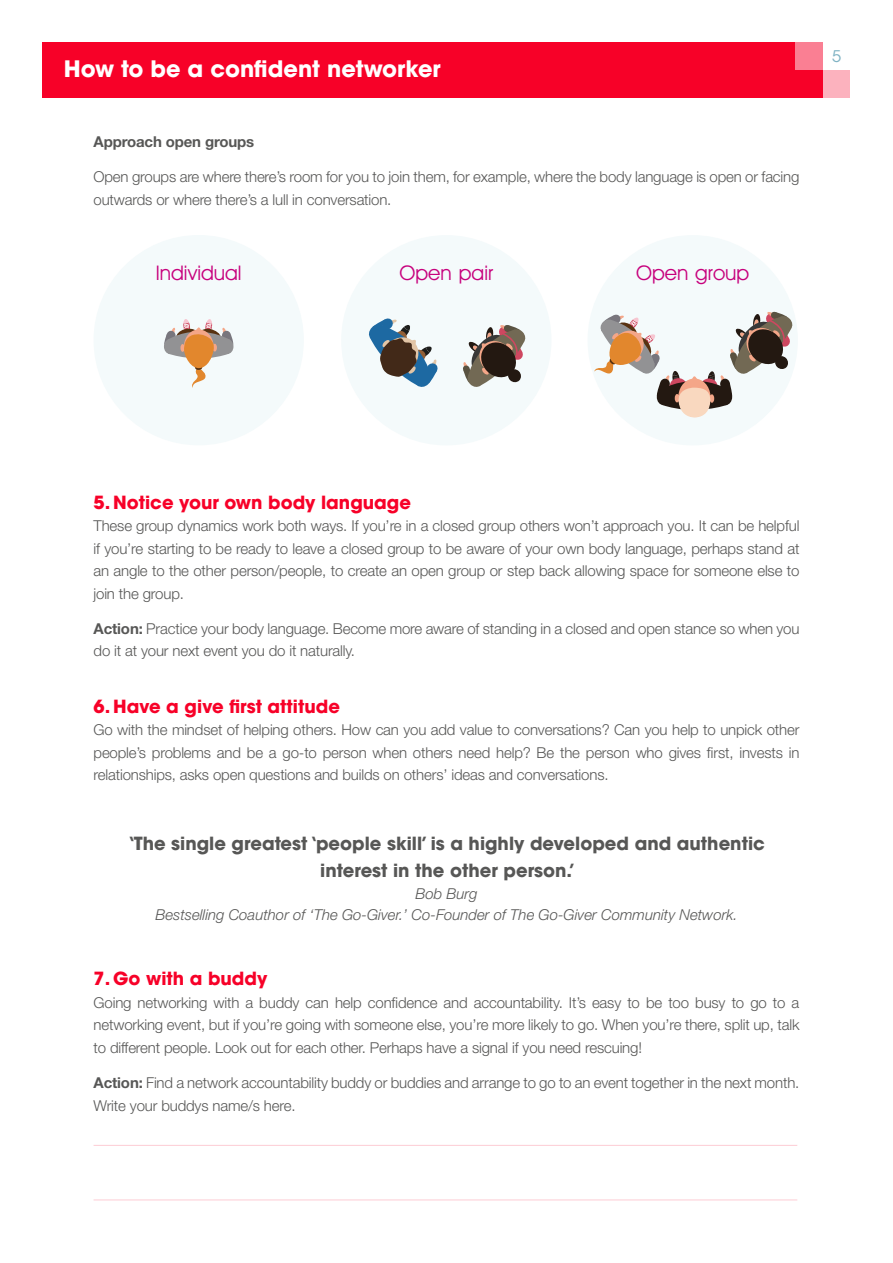
<style>
.page{position:relative;width:893px;height:1263px;background:#fff}
.page>*{position:absolute;margin:0;border:0;box-sizing:border-box;transform-origin:0 0}
.t1{font:700 22.5px "ITC Avant Garde Std";color:#fff}
.t2{font:20.25px "Avant Guard";color:#c7017d}
.t3{font:700 18px/27px "ITC Avant Garde Std";color:#575756;text-align:center}
.t4{font:700 18px "ITC Avant Garde Std";color:#f70128}
.t5{font:15.9px "ITC Avant Garde Std";color:#80b3c4}
.t6{font:300 15px/22.5px "Helvetica Neue LT Std";letter-spacing:-.01em;color:#575756}
.t7{font:italic 300 15px/21px "Helvetica Neue LT Std";color:#575756;text-align:center}
.t8{font:700 15px "Helvetica Neue LT Std";letter-spacing:-.01em;color:#575756}
.s1{font-weight:700}
</style>
<div class="page">
<div style="left:43px;top:43px;width:807px;height:55px;background:#f70128"></div>
<div style="left:795px;top:43px;width:28px;height:27px;background:#fa7f93"></div>
<div style="left:823px;top:42px;width:29px;height:28px;background:#fff"></div>
<div style="left:823px;top:70px;width:27px;height:28px;background:#fcb2be"></div>
<div style="left:341px;top:235px;width:210px;height:210px;background:#f4fafb;border-radius:50%"></div>
<svg style="left:369px;top:318px;width:69px;height:69px"></svg>
<svg style="left:463px;top:325px;width:63px;height:62px"></svg>
<div style="left:588px;top:235px;width:210px;height:210px;background:#f4fafb;border-radius:50%"></div>
<svg style="left:594px;top:311px;width:199px;height:107px"></svg>
<div style="left:94px;top:235px;width:210px;height:210px;background:#f4fafb;border-radius:50%"></div>
<svg style="left:164px;top:319px;width:69px;height:69px"></svg>
<hr style="left:94px;top:1145px;width:703px;height:1px;background:#fdccd4">
<hr style="left:94px;top:1199px;width:703px;height:1px;background:#fdccd4">
<h1 class="t1" style="left:64px;top:54px;width:378px">How to be a confident networker</h1>
<p class="t8" style="left:94px;top:132px;width:162px">Approach open groups</p>
<p class="t6" style="left:94px;top:165px;width:707px">Open groups are where there’s room for you to join them, for example, where the body language is open or facing outwards or where there’s a lull in conversation.</p>
<h2 class="t2" style="left:156px;top:264px;width:87px">Individual</h2>
<h2 class="t2" style="left:400px;top:264px;width:95px">Open pair</h2>
<h2 class="t2" style="left:636px;top:264px;width:115px">Open group</h2>
<p class="t5" style="left:832px;top:47px;width:11px">5</p>
<p class="t4" style="left:94px;top:490px;width:319px">5. Notice your own body language</p>
<p class="t6" style="left:94px;top:514px;width:707px;text-align:justify">These group dynamics work both ways. If you’re in a closed group others won’t approach you. It can be helpful if you’re starting to be ready to leave a closed group to be aware of your own body language, perhaps stand at an angle to the other person/people, to create an open group or step back allowing space for someone else to join the group.</p>
<p class="t6" style="left:94px;top:617px;width:707px"><span class="s1">Action:</span> Practice your body language. Become more aware of standing in a closed and open stance so when you do it at your next event you do it naturally.</p>
<p class="t4" style="left:94px;top:695px;width:248px">6. Have a give first attitude</p>
<p class="t6" style="left:94px;top:718px;width:707px;text-align:justify">Go with the mindset of helping others. How can you add value to conversations? Can you help to unpick other people’s problems and be a go-to person when others need help? Be the person who gives first, invests in relationships, asks open questions and builds on others’ ideas and conversations.</p>
<p class="t3" style="left:128px;top:830px;width:638px">‘The single greatest ‘people skill’ is a highly developed and authentic interest in the other person.’</p>
<p class="t7" style="left:155px;top:883px;width:584px">Bob Burg<br>Bestselling Coauthor of ‘The Go-Giver.’ Co-Founder of The Go-Giver Community Network.</p>
<p class="t4" style="left:94px;top:967px;width:175px">7. Go with a buddy</p>
<p class="t6" style="left:94px;top:991px;width:707px;text-align:justify">Going networking with a buddy can help confidence and accountability. It’s easy to be too busy to go to a networking event, but if you’re going with someone else, you’re more likely to go. When you’re there, split up, talk to different people. Look out for each other. Perhaps have a signal if you need rescuing!</p>
<p class="t6" style="left:94px;top:1071px;width:707px"><span class="s1">Action:</span> Find a network accountability buddy or buddies and arrange to go to an event together in the next month.<br>Write your buddys name/s here.</p>
</div>
